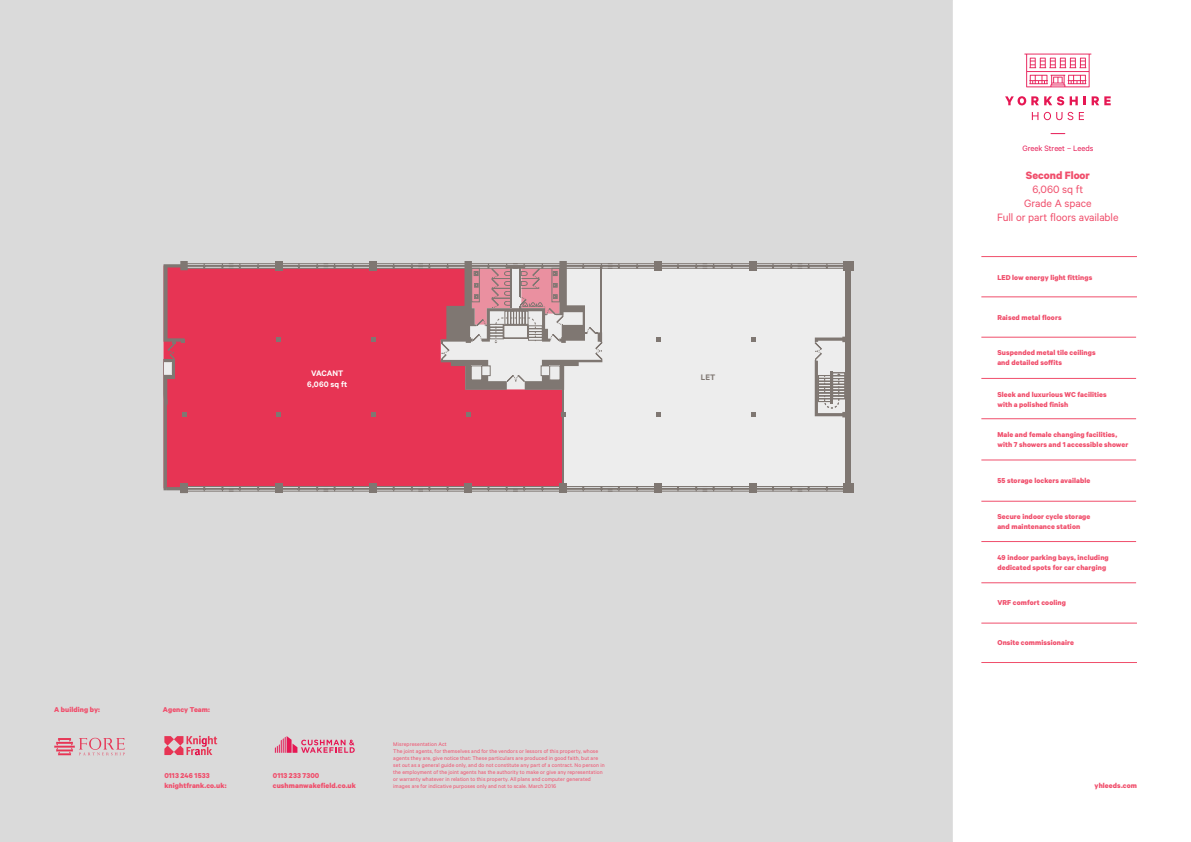
<style>
.page{position:relative;width:1191px;height:842px;background:#fff}
.page>*{position:absolute;margin:0;border:0;box-sizing:border-box;transform-origin:0 0}
.t1{font:12px/14px "Calibre";letter-spacing:-.005em;color:#f04f6c;text-align:center}
.t2{font:700 12px "Calibre";color:#f04f6c}
.t3{font:600 9px/11px "Calibre";letter-spacing:.005em;color:#fff;text-align:center}
.t4{font:600 9px "Calibre";color:#7f7772}
.t5{font:8.7px "Calibre";color:#e61c55}
.t6{font:700 8px/10px "Calibre";letter-spacing:.015em;color:#f04f6c}
.t7{font:6px/7px "Calibre";letter-spacing:.015em;color:#f04f6c}
</style>
<div class="page">
<div style="left:0;top:0;width:952px;height:841px;background:#dadada"></div>
<hr style="left:981px;top:582px;width:155px;height:1px;background:#f04f6c">
<hr style="left:981px;top:541px;width:155px;height:1px;background:#f04f6c">
<hr style="left:981px;top:501px;width:155px;height:1px;background:#f04f6c">
<hr style="left:981px;top:459px;width:155px;height:1px;background:#f04f6c">
<hr style="left:981px;top:418px;width:155px;height:1px;background:#f04f6c">
<hr style="left:981px;top:378px;width:155px;height:1px;background:#f04f6c">
<hr style="left:981px;top:337px;width:155px;height:1px;background:#f04f6c">
<hr style="left:981px;top:296px;width:156px;height:1px;background:#f04f6c">
<hr style="left:981px;top:256px;width:156px;height:1px;background:#f04f6c">
<hr style="left:981px;top:623px;width:156px;height:1px;background:#f04f6c">
<hr style="left:981px;top:662px;width:156px;height:1px;background:#f04f6c">
<svg style="left:1005px;top:96px;width:72px;height:9px"></svg>
<svg style="left:1083px;top:96px;width:2px;height:9px"></svg>
<svg style="left:1091px;top:96px;width:19px;height:9px"></svg>
<svg style="left:1031px;top:112px;width:53px;height:8px"></svg>
<svg style="left:1024px;top:54px;width:67px;height:33px"></svg>
<svg style="left:1051px;top:133px;width:13px;height:1px"></svg>
<div style="left:843px;top:484px;width:10px;height:9px;background:#7f7772"></div>
<div style="left:843px;top:261px;width:10px;height:9px;background:#7f7772"></div>
<svg style="left:163px;top:261px;width:687px;height:232px;background:#df8b9a"></svg>
<svg style="left:54px;top:738px;width:71px;height:17px"></svg>
<svg style="left:164px;top:736px;width:53px;height:19px"></svg>
<svg style="left:275px;top:736px;width:80px;height:17px"></svg>
<p class="t3" style="left:307px;top:367px;width:42px">VACANT<br>6,060 sq ft</p>
<p class="t4" style="left:701px;top:372px;width:16px">LET</p>
<p class="t6" style="left:54px;top:704px;width:47px">A building by:</p>
<p class="t6" style="left:163px;top:704px;width:49px">Agency Team:</p>
<p class="t6" style="left:164px;top:770px;width:64px">0113 246 1533 knightfrank.co.uk:</p>
<p class="t6" style="left:273px;top:770px;width:85px">0113 233 7300 cushmanwakefield.co.uk</p>
<p class="t7" style="left:393px;top:740px;width:213px">Misrepresentation Act<br>The joint agents, for themselves and for the vendors or lessors of this property, whose agents they are, give notice that: These particulars are produced in good faith, but are set out as a general guide only, and do not constitute any part of a contract. No person in the employment of the joint agents has the authority to make or give any representation or warranty whatever in relation to this property. All plans and computer generated images are for indicative purposes only and not to scale. March 2016</p>
<p class="t5" style="left:1022px;top:143px;width:73px">Greek Street – Leeds</p>
<h1 class="t2" style="left:1025px;top:168px;width:66px">Second Floor</h1>
<h1 class="t1" style="left:997px;top:182px;width:123px">6,060 sq ft<br>Grade A space<br>Full or part floors available</h1>
<p class="t6" style="left:997px;top:272px;width:96px">LED low energy light fittings</p>
<p class="t6" style="left:997px;top:312px;width:66px">Raised metal floors</p>
<p class="t6" style="left:997px;top:347px;width:100px">Suspended metal tile ceilings and detailed soffits</p>
<p class="t6" style="left:997px;top:389px;width:111px">Sleek and luxurious WC facilities with a polished finish</p>
<p class="t6" style="left:997px;top:429px;width:132px">Male and female changing facilities, with 7 showers and 1 accessible shower</p>
<p class="t6" style="left:997px;top:475px;width:94px">55 storage lockers available</p>
<p class="t6" style="left:997px;top:511px;width:95px">Secure indoor cycle storage and maintenance station</p>
<p class="t6" style="left:997px;top:552px;width:113px">49 indoor parking bays, including dedicated spots for car charging</p>
<p class="t6" style="left:997px;top:597px;width:70px">VRF comfort cooling</p>
<p class="t6" style="left:997px;top:637px;width:78px">Onsite commissionaire</p>
<p class="t6" style="left:1094px;top:780px;width:44px">yhleeds.com</p>
</div>
